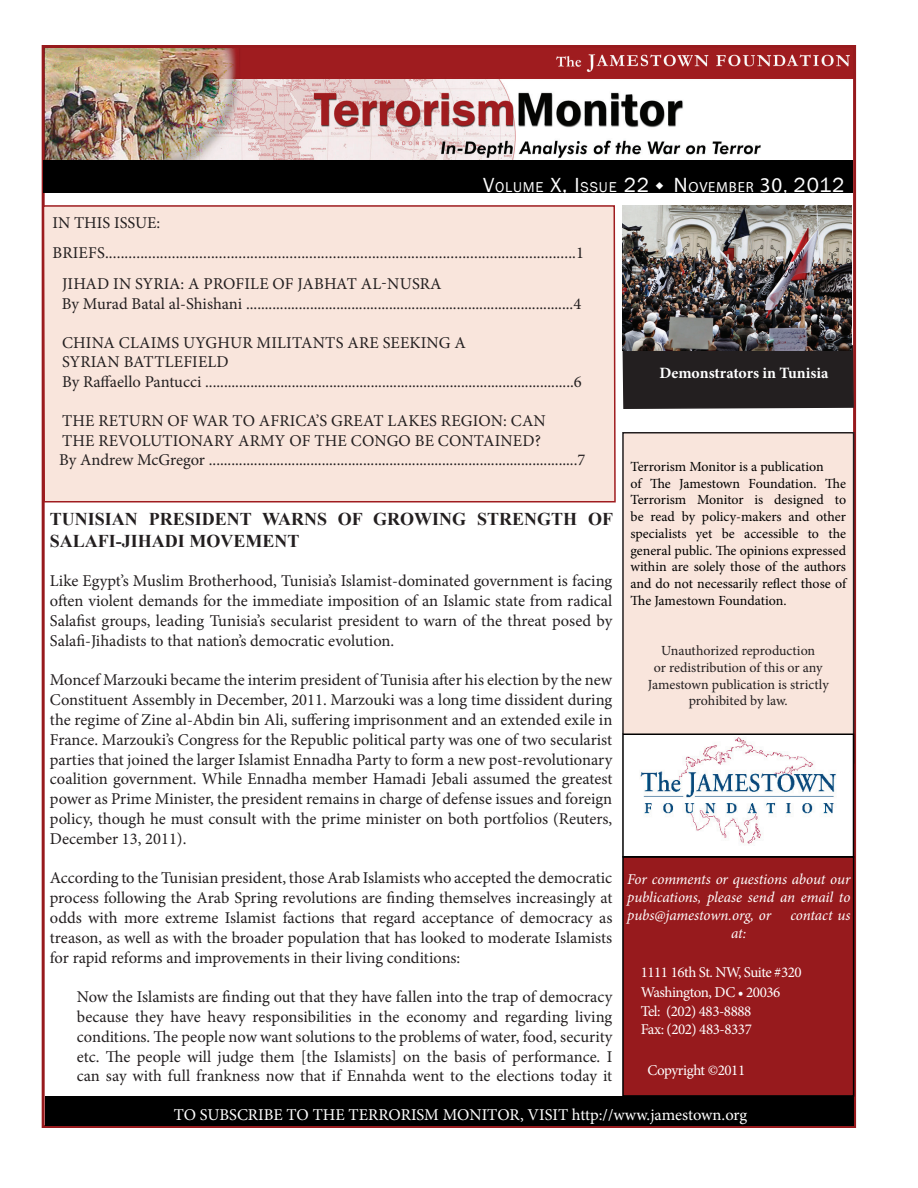
<style>
.page{position:relative;width:918px;height:1188px;background:#fff}
.page>*{position:absolute;margin:0;border:0;box-sizing:border-box;transform-origin:0 0}
.t1{font:21px "Franklin Gothic";letter-spacing:.04em;color:#fff}
.t2{font:700 18px/21.6px "Times New Roman";color:#231f20}
.t3{font:16.5px/19.8px "Minion Pro";color:#231f20;text-align:justify}
.t4{font:16.5px "Minion Pro";color:#fff}
.t5{font:700 15.75px "Minion Pro";color:#fff}
.t6{font:italic 15px/18px "Minion Pro";letter-spacing:-.01em;color:#fff;text-align:justify}
.t7{font:15px/19.5px "Minion Pro";letter-spacing:-.03em;color:#fff}
.t8{font:13.95px/16.8px "Minion Pro";letter-spacing:-.005em;color:#000}
.t9{font:13.95px/16.8px "Minion Pro";letter-spacing:-.005em;color:#231f20;text-align:center}
.s1{font-size:14.7px}
.s2{font-family:"Myriad Pro"}
.s3{font-family:"Myriad Pro";font-size:14.7px}
.s4{font-size:18px}
</style>
<div class="page">
<img style="left:46px;top:49px;width:806px;height:111px">
<div style="left:622px;top:856px;width:232px;height:241px;background:#971a1d;border:2px solid #000"></div>
<div style="left:44px;top:160px;width:810px;height:33px;background:#000"></div>
<div style="left:45px;top:1096px;width:809px;height:30px;background:#000"></div>
<div style="left:42px;top:204px;width:574px;height:299px;background:#f9e5dc"></div>
<div style="left:623px;top:433px;width:231px;height:330px;background:#f9e5dc"></div>
<div style="left:622px;top:432px;width:232px;height:332px;border:2px solid #231f20"></div>
<img style="left:625px;top:737px;width:226px;height:107px">
<div style="left:622px;top:734px;width:232px;height:124px;border:2px solid #000"></div>
<div style="left:622px;top:343px;width:233px;height:67px;background:#231f20"></div>
<img style="left:622px;top:206px;width:230px;height:144px">
<p class="t1" style="left:483px;top:172px;width:363px">V<span class="s1">OLUME</span> X, I<span class="s1">SSUE</span> 22 ◆ <span class="s2">N</span><span class="s3">OVEMBER</span> <span class="s2">30</span><span class="s4">,</span> 2012</p>
<p class="t3" style="left:53px;top:207px;width:109px;line-height:30.3px">IN THIS ISSUE: briefs</p>
<p class="t3" style="left:105px;top:243px;width:481px">........................................................................................................................1</p>
<p class="t3" style="left:62px;top:274px;width:17px">Jihad</p>
<p class="t3" style="left:113px;top:274px;width:110px">in Syria: A Profile</p>
<p class="t3" style="left:273px;top:274px;width:42px">of Jabhat</p>
<p class="t3" style="left:62px;top:275px;width:521px;text-indent:299px">al-Nusra<br>By Murad Batal al-Shishani .......................................................................................4</p>
<p class="t3" style="left:62px;top:333px;width:23px">China</p>
<p class="t3" style="left:119px;top:333px;width:22px">Claims</p>
<p class="t3" style="left:183px;top:333px;width:47px">Uyghur</p>
<p class="t3" style="left:257px;top:333px;width:25px">Militants</p>
<p class="t3" style="left:347px;top:333px;width:116px">Are Seeking a</p>
<p class="t3" style="left:62px;top:352px;width:29px">Syrian</p>
<p class="t3" style="left:62px;top:353px;width:521px;text-indent:62px">Battlefield<br>by Raffaello Pantucci ..................................................................................................6</p>
<p class="t3" style="left:62px;top:411px;width:59px">The Return</p>
<p class="t3" style="left:168px;top:411px;width:114px">of War to Africa</p>
<p class="t3" style="left:316px;top:411px;width:27px">’s Great</p>
<p class="t3" style="left:388px;top:411px;width:96px">Lakes Region</p>
<p class="t3" style="left:503px;top:411px;width:32px">: Can</p>
<p class="t3" style="left:62px;top:430px;width:12px">the</p>
<p class="t3" style="left:99px;top:430px;width:22px">Revolutionar</p>
<p class="t3" style="left:224px;top:430px;width:103px">y Army of the</p>
<p class="t3" style="left:351px;top:430px;width:110px">Congo Be Contained</p>
<p class="t5" style="left:660px;top:361px;width:170px">Demonstrators in Tunisia</p>
<p class="t3" style="left:59px;top:431px;width:528px;text-indent:475px">?<br>By Andrew McGregor ..................................................................................................7</p>
<p class="t8" style="left:630px;top:458px;width:217px">Terrorism Monitor is a publication<br>of The Jamestown Foundation. The Terrorism Monitor is designed to be read by policy-makers and other specialists yet be accessible to the general public. The opinions expressed within are solely those of the authors and do not necessarily reflect those of The Jamestown Foundation.</p>
<p class="t9" style="left:648px;top:642px;width:182px">Unauthorized reproduction<br>or redistribution of this or any<br>Jamestown publication is strictly prohibited by law.</p>
<p class="t2" style="left:50px;top:508px;width:565px">TUNISIAN PRESIDENT WARNS OF GROWING STRENGTH OF<br>SALAFI-JIHADI MOVEMENT</p>
<p class="t3" style="left:50px;top:571px;width:564px">Like Egypt’s Muslim Brotherhood, Tunisia’s Islamist-dominated government is facing often violent demands for the immediate imposition of an Islamic state from radical Salafist groups, leading Tunisia’s secularist president to warn of the threat posed by Salafi-Jihadists to that nation’s democratic evolution.</p>
<p class="t3" style="left:50px;top:670px;width:564px">Moncef Marzouki became the interim president of Tunisia after his election by the new Constituent Assembly in December, 2011. Marzouki was a long time dissident during the regime of Zine al-Abdin bin Ali, suffering imprisonment and an extended exile in France. Marzouki’s Congress for the Republic political party was one of two secularist parties that joined the larger Islamist Ennadha Party to form a new post-revolutionary coalition government. While Ennadha member Hamadi Jebali assumed the greatest power as Prime Minister, the president remains in charge of defense issues and foreign policy, though he must consult with the prime minister on both portfolios (Reuters, December 13, 2011).</p>
<p class="t3" style="left:50px;top:868px;width:564px">According to the Tunisian president, those Arab Islamists who accepted the democratic process following the Arab Spring revolutions are finding themselves increasingly at odds with more extreme Islamist factions that regard acceptance of democracy as treason, as well as with the broader population that has looked to moderate Islamists for rapid reforms and improvements in their living conditions:</p>
<p class="t3" style="left:77px;top:987px;width:537px">Now the Islamists are finding out that they have fallen into the trap of democracy because they have heavy responsibilities in the economy and regarding living conditions. The people now want solutions to the problems of water, food, security etc. The people will judge them [the Islamists] on the basis of performance. I can say with full frankness now that if Ennahda went to the elections today it</p>
<p class="t4" style="left:174px;top:1104px;width:575px">TO SUBSCRIBE TO THE TERRORISM MONITOR, VISIT http://www.jamestown.org</p>
<p class="t6" style="left:627px;top:870px;width:225px">For comments or questions about our publications, please send an email to pubs@jamestown.org, or</p>
<p class="t6" style="left:790px;top:906px;width:62px">contact us</p>
<p class="t6" style="left:731px;top:924px;width:17px">at:</p>
<p class="t7" style="left:641px;top:963px;width:162px">1111 16th St. NW, Suite #320<br>Washington, DC • 20036<br>Tel: (202) 483-8888</p>
<p class="t7" style="left:641px;top:1020px;width:113px">Fax: (202) 483-8337</p>
<p class="t7" style="left:647px;top:1060px;width:99px">Copyright ©2011</p>
</div>
